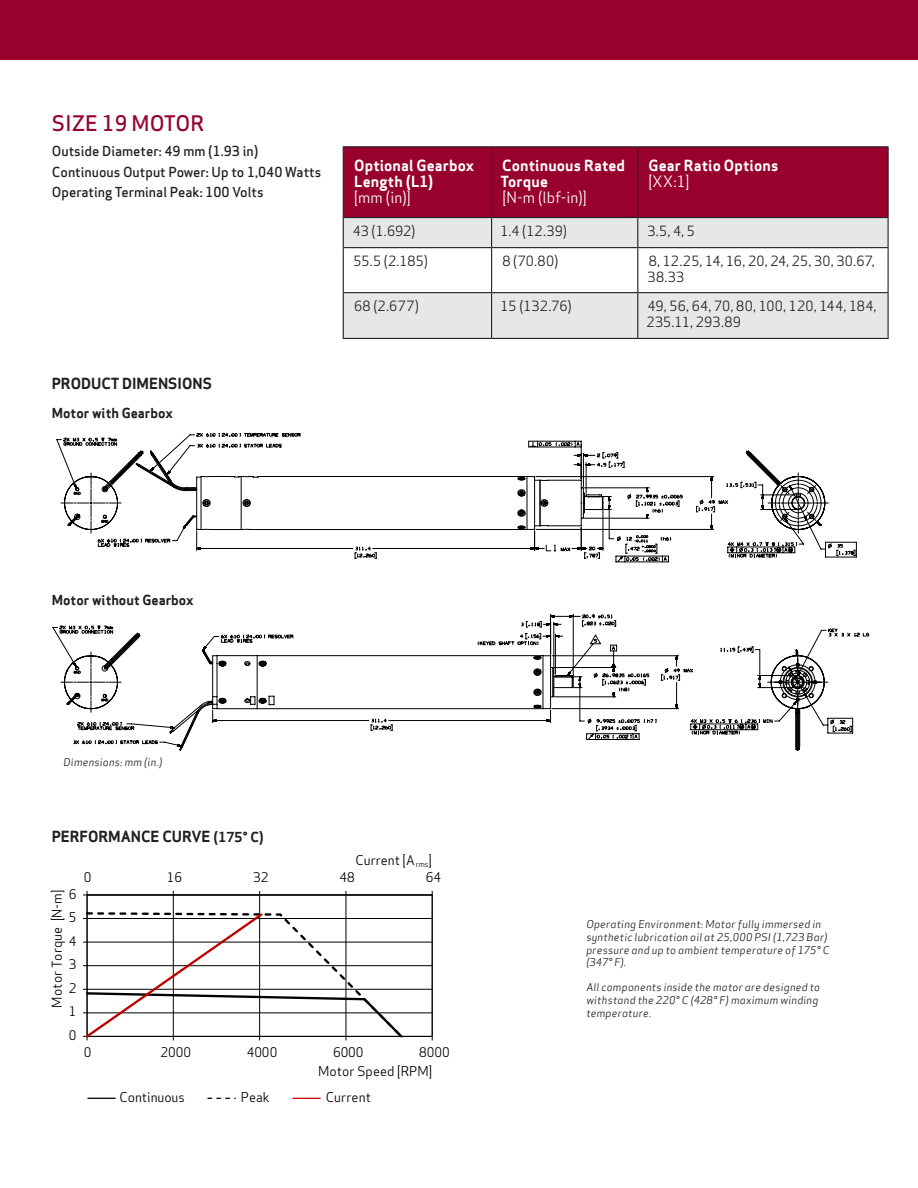
<style>
.page{position:relative;width:918px;height:1188px;background:#fff}
.page>*{position:absolute;margin:0;border:0;box-sizing:border-box;transform-origin:0 0}
.Subheadline_Kapitälchen{font:500 21px "Apex Sans";color:#960235}
.t1{font:15.3px "Apex Sans";color:#000}
.Body_Text{font:700 15px/15.8px "Apex Sans";letter-spacing:.01em;color:#fff}
.Crossheading{font:700 15px "Apex Sans";color:#231f20}
.Body_Text-2{font:13.5px/16.2px "Apex Sans";letter-spacing:.015em;color:#231f20}
.Fließtext_mit_Abstand{font:500 13.5px "Apex Sans";color:#231f20}
.Crossheading-2{font:700 13.5px "Apex Sans";color:#231f20}
.t2{font:13.05px "Apex Sans";letter-spacing:.005em;color:#000}
.t3{font:12.75px "Apex Sans";letter-spacing:.005em;color:#000}
.t4{font:10.5px/12.6px "Apex Sans Book Italic T";letter-spacing:.025em;color:#231f20}
.s1{font-weight:400}
.s2{font-size:13.5px}
</style>
<div class="page">
<div style="left:0;top:0;width:918px;height:60px;background:#98012d"></div>
<svg style="left:56px;top:614px;width:813px;height:137px"></svg>
<hr style="left:39px;top:600px;width:853px;height:1px;background:#000">
<hr style="left:39px;top:600px;width:1px;height:156px;background:#000">
<hr style="left:43px;top:429px;width:849px;height:1px;background:#000">
<hr style="left:43px;top:429px;width:1px;height:142px;background:#000">
<svg style="left:88px;top:1098px;width:27px;height:1px"></svg>
<svg style="left:208px;top:1098px;width:27px;height:1px"></svg>
<svg style="left:293px;top:1098px;width:27px;height:1px"></svg>
<hr style="left:87px;top:1012px;width:345px;height:1px;background:#000">
<hr style="left:87px;top:989px;width:345px;height:1px;background:#000">
<hr style="left:87px;top:965px;width:345px;height:1px;background:#000">
<hr style="left:87px;top:942px;width:345px;height:1px;background:#000">
<hr style="left:87px;top:918px;width:345px;height:1px;background:#000">
<hr style="left:173px;top:895px;width:1px;height:141px;background:#000">
<hr style="left:259px;top:895px;width:1px;height:141px;background:#000">
<hr style="left:346px;top:895px;width:1px;height:141px;background:#000">
<hr style="left:87px;top:895px;width:345px;height:1px;background:#000">
<hr style="left:87px;top:895px;width:1px;height:141px;background:#000">
<svg style="left:83px;top:891px;width:5px;height:5px"></svg>
<hr style="left:87px;top:1036px;width:345px;height:1px;background:#000">
<svg style="left:83px;top:911px;width:322px;height:129px"></svg>
<svg style="left:344px;top:248px;width:544px;height:90px;fill:#e6e7e9"></svg>
<svg style="left:343px;top:147px;width:546px;height:100px;background:#ae4464"></svg>
<hr style="left:343px;top:247px;width:149px;height:1px;background:#231f20">
<hr style="left:343px;top:248px;width:1px;height:44px;background:#231f20">
<hr style="left:492px;top:247px;width:146px;height:1px;background:#231f20">
<hr style="left:491px;top:248px;width:1px;height:44px;background:#231f20">
<hr style="left:638px;top:247px;width:251px;height:1px;background:#231f20">
<hr style="left:637px;top:248px;width:1px;height:44px;background:#231f20">
<hr style="left:888px;top:248px;width:1px;height:44px;background:#231f20">
<hr style="left:343px;top:292px;width:149px;height:1px;background:#231f20">
<hr style="left:343px;top:293px;width:1px;height:45px;background:#231f20">
<hr style="left:492px;top:292px;width:146px;height:1px;background:#231f20">
<hr style="left:491px;top:293px;width:1px;height:45px;background:#231f20">
<hr style="left:638px;top:292px;width:251px;height:1px;background:#231f20">
<hr style="left:637px;top:293px;width:1px;height:45px;background:#231f20">
<hr style="left:888px;top:293px;width:1px;height:45px;background:#231f20">
<hr style="left:343px;top:338px;width:149px;height:1px;background:#231f20">
<hr style="left:492px;top:338px;width:146px;height:1px;background:#231f20">
<hr style="left:638px;top:338px;width:251px;height:1px;background:#231f20">
<hr style="left:343px;top:146px;width:149px;height:1px;background:#231f20">
<hr style="left:343px;top:147px;width:1px;height:70px;background:#231f20">
<hr style="left:492px;top:146px;width:146px;height:1px;background:#231f20">
<hr style="left:491px;top:147px;width:1px;height:70px;background:#231f20">
<hr style="left:638px;top:146px;width:251px;height:1px;background:#231f20">
<hr style="left:637px;top:147px;width:1px;height:70px;background:#231f20">
<hr style="left:888px;top:147px;width:1px;height:70px;background:#231f20">
<hr style="left:343px;top:217px;width:149px;height:1px;background:#231f20">
<hr style="left:492px;top:217px;width:146px;height:1px;background:#231f20">
<hr style="left:638px;top:217px;width:251px;height:1px;background:#231f20">
<svg style="left:56px;top:429px;width:801px;height:133px"></svg>
<p class="Subheadline_Kapitälchen" style="left:52px;top:105px;width:154px">SIZE 19 MOTOR</p>
<p class="Fließtext_mit_Abstand" style="left:52px;top:139px;width:208px">Outside Diameter: 49 mm (1.93 in)</p>
<p class="Fließtext_mit_Abstand" style="left:52px;top:160px;width:271px">Continuous Output Power: Up to 1,040 Watts</p>
<p class="Fließtext_mit_Abstand" style="left:52px;top:180px;width:213px">Operating Terminal Peak: 100 Volts</p>
<p class="Crossheading" style="left:52px;top:373px;width:162px">PRODUCT DIMENSIONS</p>
<p class="Crossheading-2" style="left:52px;top:404px;width:122px">Motor with Gearbox</p>
<p class="Body_Text" style="left:354px;top:158px;width:122px">Optional Gearbox<br>Length (L1)<br><span class="s1">[mm (in)]</span></p>
<p class="Body_Text" style="left:500px;top:158px;width:126px">Continuous Rated<br>Torque<br><span class="s1">[N-m (lbf-in)]</span></p>
<p class="Body_Text" style="left:648px;top:158px;width:131px">Gear Ratio Options <span class="s1">[XX:1]</span></p>
<p class="Body_Text-2" style="left:353px;top:222px;width:64px">43 (1.692)</p>
<p class="Body_Text-2" style="left:501px;top:222px;width:68px">1.4 (12.39)</p>
<p class="Body_Text-2" style="left:647px;top:222px;width:49px">3.5, 4, 5</p>
<p class="Body_Text-2" style="left:353px;top:252px;width:76px">55.5 (2.185)</p>
<p class="Body_Text-2" style="left:502px;top:252px;width:57px">8 (70.80)</p>
<p class="Body_Text-2" style="left:647px;top:252px;width:229px">8, 12.25, 14, 16, 20, 24, 25, 30, 30.67,<br>38.33</p>
<p class="Body_Text-2" style="left:354px;top:297px;width:66px">68 (2.677)</p>
<p class="Body_Text-2" style="left:501px;top:297px;width:73px">15 (132.76)</p>
<p class="Body_Text-2" style="left:647px;top:297px;width:232px">49, 56, 64, 70, 80, 100, 120, 144, 184,<br>235.11, 293.89</p>
<p class="Crossheading-2" style="left:52px;top:591px;width:143px">Motor without Gearbox</p>
<p class="t4" style="left:64px;top:756px;width:100px">Dimensions: mm (in.)</p>
<p class="t1" style="left:198px;top:815px;width:114px">MOTOR (175˚C)</p>
<p class="Crossheading" style="left:52px;top:827px;width:213px">PERFORMANCE CURVE <span class="s2">(175° C)</span></p>
<p class="t2" style="left:356px;top:849px;width:78px">Current [A<sub>rms</sub>]</p>
<p class="t3" style="left:69px;top:883px;width:9px">6</p>
<p class="t2" style="left:46px;top:1008px;width:119px;rotate:-90deg">Motor Torque [N-m]</p>
<p class="t3" style="left:69px;top:907px;width:9px">5</p>
<p class="t3" style="left:69px;top:931px;width:9px">4</p>
<p class="t3" style="left:69px;top:954px;width:9px">3</p>
<p class="t3" style="left:69px;top:978px;width:9px">2</p>
<p class="t3" style="left:69px;top:1001px;width:9px">1</p>
<p class="t3" style="left:69px;top:1025px;width:9px">0</p>
<p class="t3" style="left:84px;top:867px;width:9px">0</p>
<p class="t3" style="left:167px;top:867px;width:17px">16</p>
<p class="t3" style="left:253px;top:867px;width:17px">32</p>
<p class="t3" style="left:339px;top:867px;width:17px">48</p>
<p class="t3" style="left:426px;top:867px;width:17px">64</p>
<p class="t3" style="left:84px;top:1041px;width:9px">0</p>
<p class="t3" style="left:160px;top:1041px;width:32px">2000</p>
<p class="t3" style="left:247px;top:1041px;width:32px">4000</p>
<p class="t3" style="left:333px;top:1041px;width:32px">6000</p>
<p class="t3" style="left:419px;top:1041px;width:32px">8000</p>
<p class="t2" style="left:318px;top:1060px;width:115px">Motor Speed [RPM]</p>
<p class="t2" style="left:120px;top:1087px;width:67px">Continuous</p>
<p class="t2" style="left:241px;top:1087px;width:30px">Peak</p>
<p class="t2" style="left:326px;top:1087px;width:47px">Current</p>
<p class="t4" style="left:586px;top:918px;width:245px">Operating Environment: Motor fully immersed in synthetic lubrication oil at 25,000 PSI (1,723 Bar) pressure and up to ambient temperature of 175° C (347° F).</p>
<p class="t4" style="left:586px;top:981px;width:235px">All components inside the motor are designed to withstand the 220° C (428° F) maximum winding temperature.</p>
</div>
